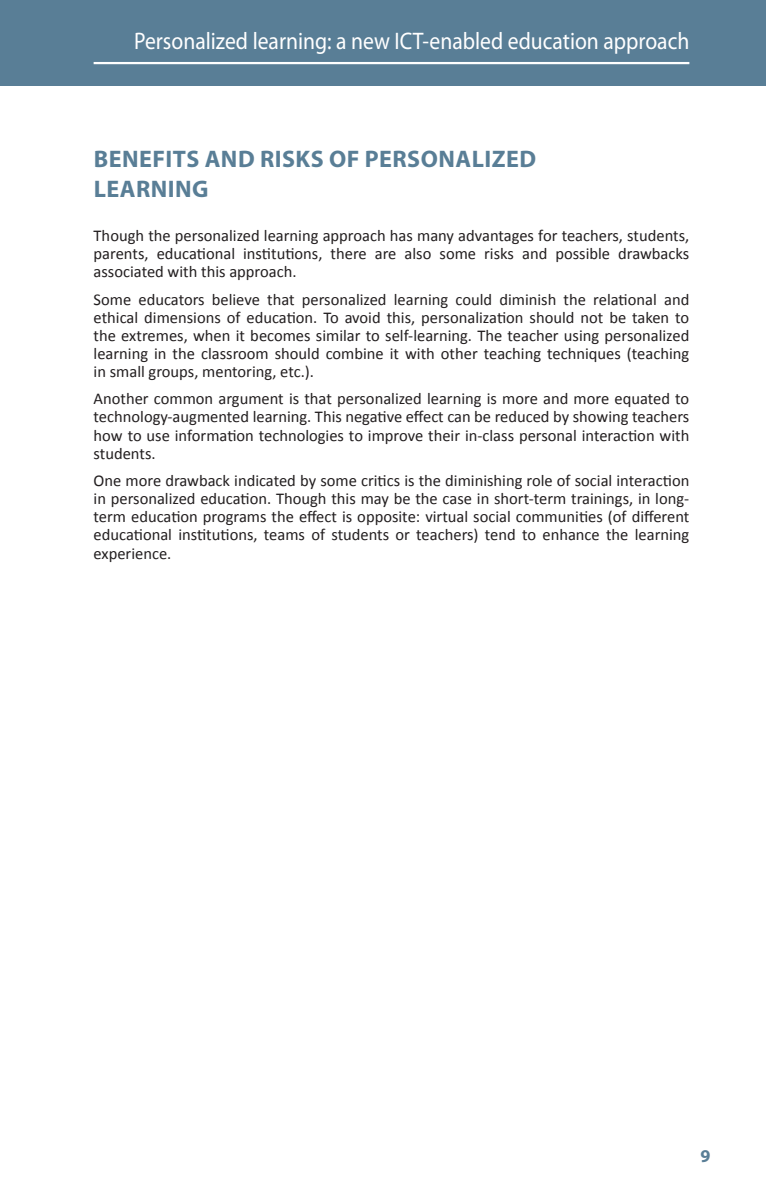
<style>
.page{position:relative;width:766px;height:1191px;background:#fff}
.page>*{position:absolute;margin:0;border:0;box-sizing:border-box;transform-origin:0 0}
.t1{font:24px "Myriad Pro";color:#fff;scale:.9 1}
.t2{font:700 24px/30px "Myriad Pro";letter-spacing:.02em;color:#597e96}
.t3{font:700 18px "Myriad Pro";color:#597e96}
.t4{font:16.5px/18.1px "Calibri";color:#231f20;text-align:justify}
</style>
<div class="page">
<div style="left:0;top:0;width:765px;height:85px;background:#597e96"></div>
<hr style="left:94px;top:62px;width:595px;height:2px;background:#fff">
<h1 class="t1" style="left:134px;top:32px;width:618px">Personalized learning: a new ICT-enabled education approach</h1>
<h1 class="t2" style="left:94px;top:146px;width:443px">BENEFITS AND RISKS OF PERSONALIZED<br>LEARNING</h1>
<p class="t4" style="left:94px;top:228px;width:597px">Though the personalized learning approach has many advantages for teachers, students, parents, educational institutions, there are also some risks and possible drawbacks associated with this approach.</p>
<p class="t4" style="left:94px;top:291px;width:597px">Some educators believe that personalized learning could diminish the relational and ethical dimensions of education. To avoid this, personalization should not be taken to the extremes, when it becomes similar to self-learning. The teacher using personalized learning in the classroom should combine it with other teaching techniques (teaching in small groups, mentoring, etc.).</p>
<p class="t4" style="left:94px;top:391px;width:597px">Another common argument is that personalized learning is more and more equated to technology-augmented learning. This negative effect can be reduced by showing teachers how to use information technologies to improve their in-class personal interaction with students.</p>
<p class="t4" style="left:94px;top:473px;width:597px">One more drawback indicated by some critics is the diminishing role of social interaction in personalized education. Though this may be the case in short-term trainings, in long&shy;term education programs the effect is opposite: virtual social communities (of different educational institutions, teams of students or teachers) tend to enhance the learning experience.</p>
<p class="t3" style="left:700px;top:1149px;width:11px">9</p>
</div>
